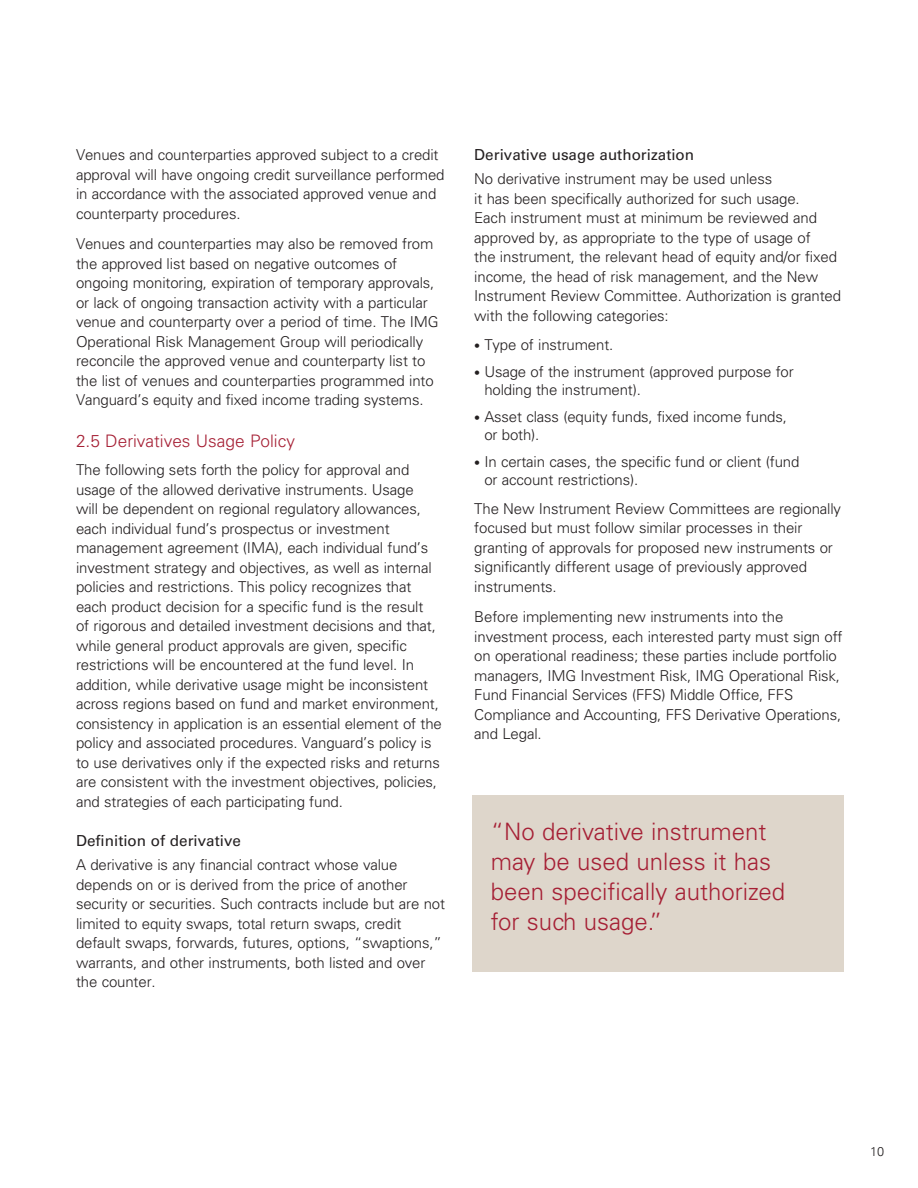
<style>
.page{position:relative;width:918px;height:1188px;background:#fff}
.page>*{position:absolute;margin:0;border:0;box-sizing:border-box;transform-origin:0 0}
.Callout{font:300 24px/30px "Univers LT Std";color:#a62035}
.B_head{font:300 17.25px "Univers LT Std";color:#a62035}
.C_head{font:15.15px "Univers LT Std";color:#231f20}
.Body{font:300 15px/19.5px "Univers LT Std";letter-spacing:-.01em;color:#231f20}
.t1{font:300 12.75px "Univers LT Std";color:#231f20}
.s1{font-size:12px}
</style>
<div class="page">
<div style="left:473px;top:796px;width:371px;height:176px;background:#ded6cb"></div>
<p class="Body" style="left:76px;top:145px;width:370px">Venues and counterparties approved subject to a credit approval will have ongoing credit surveillance performed in accordance with the associated approved venue and counterparty procedures.</p>
<p class="Body" style="left:76px;top:234px;width:364px">Venues and counterparties may also be removed from the approved list based on negative outcomes of ongoing monitoring, expiration of temporary approvals, or lack of ongoing transaction activity with a particular venue and counterparty over a period of time. The IMG Operational Risk Management Group will periodically reconcile the approved venue and counterparty list to the list of venues and counterparties programmed into Vanguard’s equity and fixed income trading systems.</p>
<p class="B_head" style="left:76px;top:430px;width:221px">2.5 Derivatives Usage Policy</p>
<p class="Body" style="left:76px;top:460px;width:367px">The following sets forth the policy for approval and usage of the allowed derivative instruments. Usage<br>will be dependent on regional regulatory allowances, each individual fund’s prospectus or investment management agreement (IMA), each individual fund’s investment strategy and objectives, as well as internal policies and restrictions. This policy recognizes that each product decision for a specific fund is the result<br>of rigorous and detailed investment decisions and that, while general product approvals are given, specific restrictions will be encountered at the fund level. In addition, while derivative usage might be inconsistent across regions based on fund and market environment, consistency in application is an essential element of the policy and associated procedures. Vanguard’s policy is to use derivatives only if the expected risks and returns are consistent with the investment objectives, policies, and strategies of each participating fund.</p>
<p class="C_head" style="left:76px;top:832px;width:166px">Definition of derivative</p>
<p class="Body" style="left:76px;top:855px;width:371px">A derivative is any financial contract whose value depends on or is derived from the price of another security or securities. Such contracts include but are not limited to equity swaps, total return swaps, credit default swaps, forwards, futures, options, “swaptions,” warrants, and other instruments, both listed and over the counter.</p>
<p class="C_head" style="left:474px;top:146px;width:221px">Derivative usage authorization</p>
<p class="Body" style="left:474px;top:169px;width:368px">No derivative instrument may be used unless<br>it has been specifically authorized for such usage.<br>Each instrument must at minimum be reviewed and approved by, as appropriate to the type of usage of<br>the instrument, the relevant head of equity and/or fixed income, the head of risk management, and the New Instrument Review Committee. Authorization is granted with the following categories:</p>
<p class="Body" style="left:474px;top:335px;width:141px"><span class="s1">•</span> Type of instrument.</p>
<p class="Body" style="left:484px;top:363px;width:311px;line-height:18px;text-indent:-10px"><span class="s1">•</span> Usage of the instrument (approved purpose for holding the instrument).</p>
<p class="Body" style="left:484px;top:408px;width:304px;line-height:18px;text-indent:-10px"><span class="s1">•</span> Asset class (equity funds, fixed income funds, or both).</p>
<p class="Body" style="left:484px;top:453px;width:317px;line-height:18px;text-indent:-10px"><span class="s1">•</span> In certain cases, the specific fund or client (fund or account restrictions).</p>
<p class="Body" style="left:474px;top:498px;width:368px">The New Instrument Review Committees are regionally focused but must follow similar processes in their granting of approvals for proposed new instruments or significantly different usage of previously approved instruments.</p>
<p class="Body" style="left:474px;top:607px;width:370px">Before implementing new instruments into the investment process, each interested party must sign off on operational readiness; these parties include portfolio managers, IMG Investment Risk, IMG Operational Risk, Fund Financial Services (FFS) Middle Office, FFS Compliance and Accounting, FFS Derivative Operations, and Legal.</p>
<p class="Callout" style="left:491px;top:816px;width:296px">“No derivative instrument may be used unless it has been specifically authorized for such usage.”</p>
<p class="t1" style="left:870px;top:1143px;width:16px">10</p>
</div>
